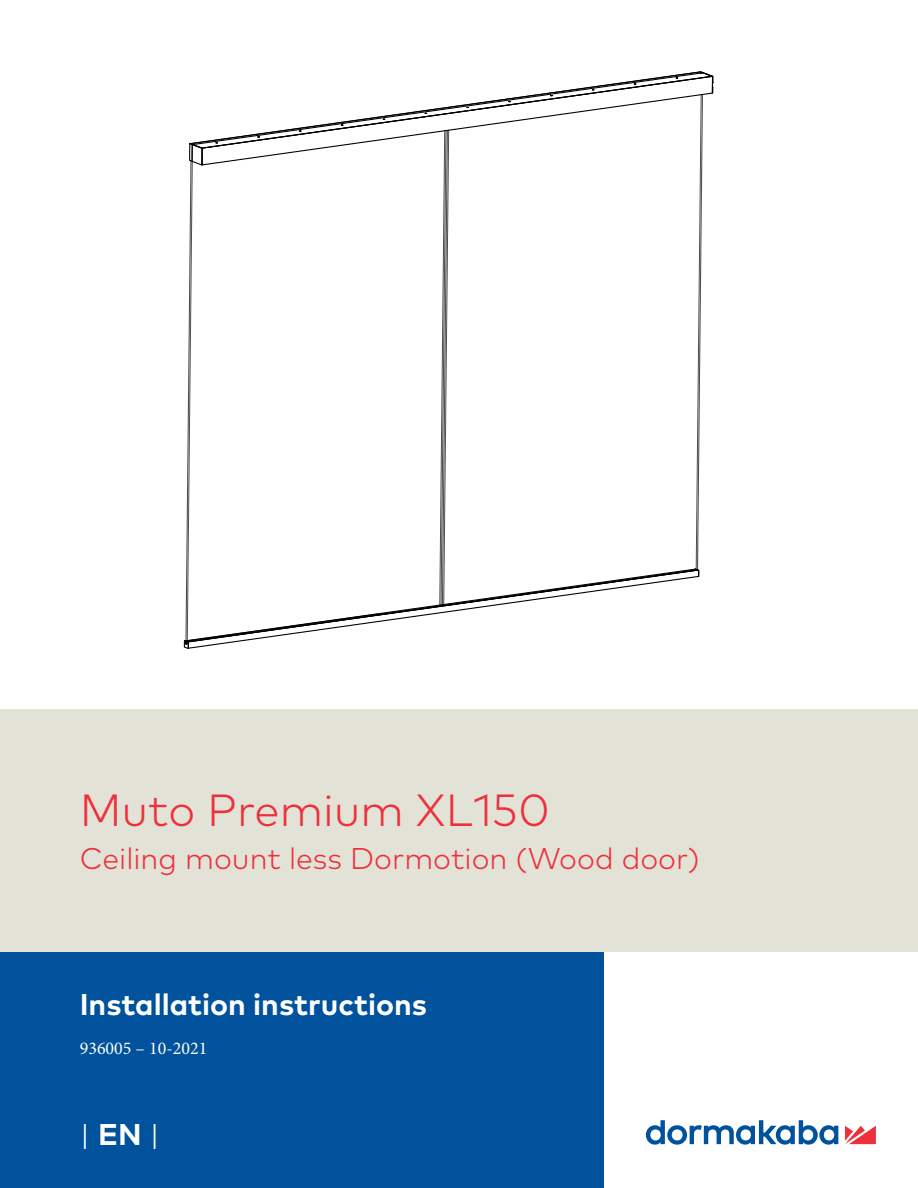
<style>
.page{position:relative;width:918px;height:1188px;background:#fff}
.page>*{position:absolute;margin:0;border:0;box-sizing:border-box;transform-origin:0 0}
.t1{font:300 45px "Mark Pro";color:#ee303c}
.t2{font:300 30px "Mark Pro";color:#ee303c}
.t3{font:700 30px "Mark Pro";color:#fff}
.t4{font:300 30px "Mark Pro";color:#fff}
.t5{font:18px "Minion Pro";color:#fff}
.s1{font-weight:700}
</style>
<div class="page">
<svg style="left:845px;top:1126px;width:31px;height:18px"></svg>
<svg style="left:646px;top:1120px;width:192px;height:25px"></svg>
<div style="left:0;top:952px;width:603px;height:236px;background:#00529c"></div>
<div style="left:0;top:709px;width:918px;height:243px;background:#e3e2d7"></div>
<svg style="left:186px;top:166px;width:255px;height:401px"></svg>
<svg style="left:441px;top:166px;width:262px;height:401px"></svg>
<svg style="left:183px;top:567px;width:517px;height:82px"></svg>
<svg style="left:189px;top:71px;width:525px;height:95px"></svg>
<h1 class="t1" style="left:80px;top:776px;width:472px">Muto Premium XL150</h1>
<p class="t2" style="left:80px;top:836px;width:621px">Ceiling mount less Dormotion (Wood door)</p>
<p class="t3" style="left:80px;top:982px;width:349px">Installation instructions</p>
<p class="t5" style="left:80px;top:1036px;width:129px">936005 – 10-2021</p>
<p class="t4" style="left:80px;top:1112px;width:82px">| <span class="s1">EN</span> |</p>
</div>
